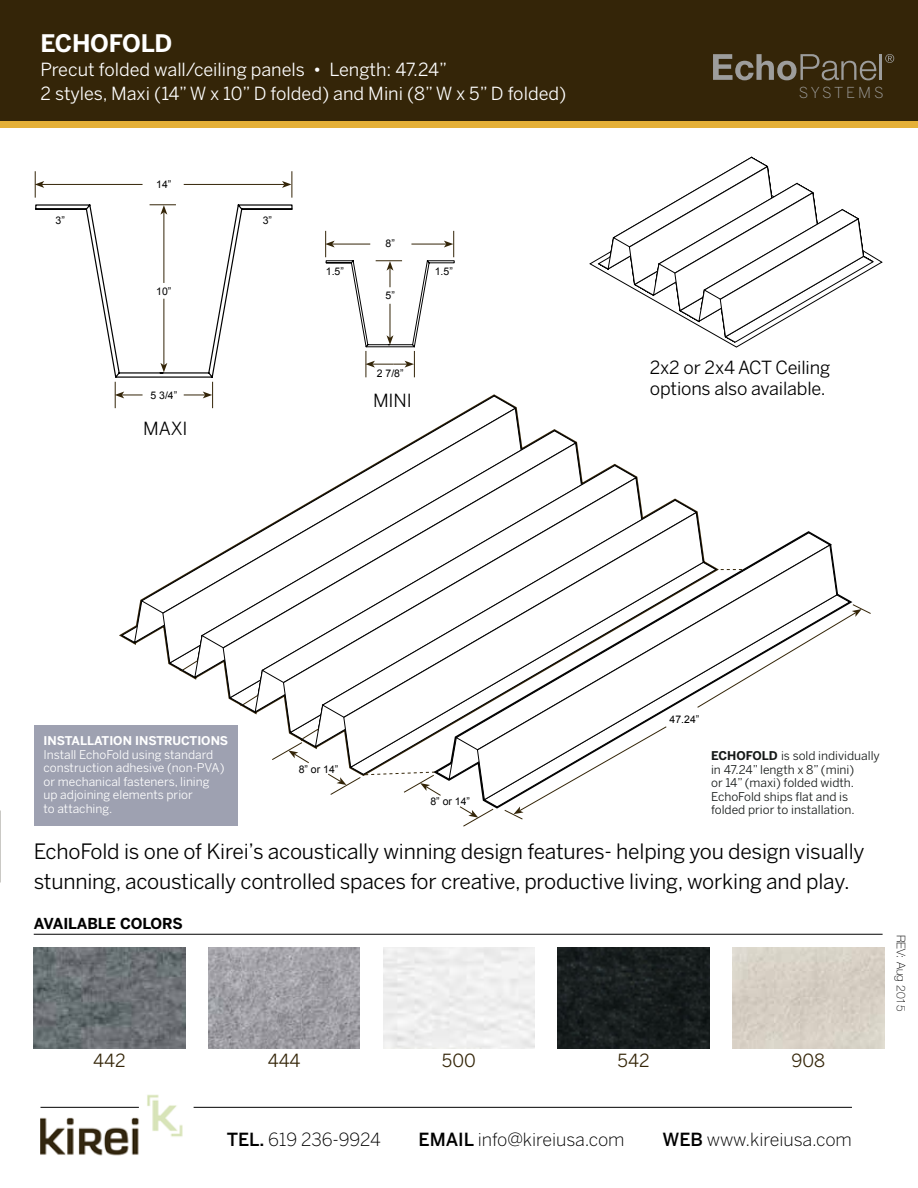
<style>
.page{position:relative;width:918px;height:1188px;background:#fff}
.page>*{position:absolute;margin:0;border:0;box-sizing:border-box;transform-origin:0 0}
.t1{font:700 24px "Benton Sans";letter-spacing:-.01em;color:#fff}
.t2{font:21px/30px "Benton Sans";letter-spacing:-.01em;color:#000}
.t3{font:18px/24px "Benton Sans";color:#fff}
.t4{font:300 18px "Benton Sans";letter-spacing:-.005em;color:#000}
.t5{font:18px/21.6px "Benton Sans";letter-spacing:-.01em;color:#000}
.t6{font:18px "Benton Sans";color:#342508}
.t7{font:700 15px "Benton Sans";letter-spacing:-.01em;color:#000}
.t8{font:300 15px "Benton Sans";letter-spacing:.18em;color:#9d9d9c}
.t9{font:12px/13.5px "Benton Sans";color:#fff}
.t10{font:12px/13.5px "Benton Sans";color:#151918}
.t11{font:700 12px "Benton Sans";color:#fff}
.t12{font:100 12px "Helvetica Neue LT Std";color:#000}
.t13{font:10.5px "Arial";color:#000}
.s1{font-weight:700}
.s2{font-weight:500}
</style>
<div class="page">
<div style="left:0;top:0;width:918px;height:122px;background:#342508"></div>
<div style="left:0;top:122px;width:918px;height:6px;background:#e5b037"></div>
<img style="left:34px;top:947px;width:151px;height:102px">
<img style="left:208px;top:947px;width:152px;height:102px">
<img style="left:558px;top:947px;width:151px;height:102px">
<img style="left:733px;top:947px;width:151px;height:102px">
<hr style="left:34px;top:934px;width:849px;height:1px;background:#000">
<div style="left:34px;top:725px;width:204px;height:101px;background:#9ea1b1"></div>
<svg style="left:713px;top:54px;width:164px;height:26px"></svg>
<hr style="left:879px;top:54px;width:3px;height:26px;background:#9d9d9c">
<svg style="left:885px;top:54px;width:9px;height:9px"></svg>
<svg style="left:35px;top:204px;width:80px;height:172px"></svg>
<hr style="left:42px;top:184px;width:101px;height:1px;background:#342508">
<svg style="left:35px;top:171px;width:9px;height:27px"></svg>
<svg style="left:115px;top:156px;width:760px;height:671px"></svg>
<img style="left:40px;top:1094px;width:143px;height:62px">
<hr style="left:194px;top:1107px;width:658px;height:1px;background:#000">
<hr style="left:40px;top:1107px;width:99px;height:1px;background:#000">
<p class="t1" style="left:40px;top:29px;width:133px">ECHOFOLD</p>
<p class="t3" style="left:40px;top:57px;width:527px">Precut folded wall/ceiling panels • Length: 47.24”<br>2 styles, Maxi (14” W x 10” D folded) and Mini (8” W x 5” D folded)</p>
<p class="t13" style="left:156px;top:177px;width:17px">14”</p>
<p class="t13" style="left:56px;top:213px;width:11px">3”</p>
<p class="t13" style="left:263px;top:213px;width:11px">3”</p>
<p class="t13" style="left:386px;top:237px;width:11px">8”</p>
<p class="t13" style="left:326px;top:265px;width:20px">1.5”</p>
<p class="t13" style="left:435px;top:265px;width:20px">1.5”</p>
<p class="t13" style="left:156px;top:284px;width:17px">10”</p>
<p class="t13" style="left:386px;top:288px;width:11px">5”</p>
<p class="t13" style="left:150px;top:389px;width:28px">5 3/4”</p>
<p class="t5" style="left:143px;top:418px;width:46px">MAXI</p>
<p class="t13" style="left:377px;top:367px;width:28px">2 7/8”</p>
<p class="t5" style="left:373px;top:389px;width:40px">MINI</p>
<p class="t8" style="left:799px;top:84px;width:86px">SYSTEMS</p>
<p class="t5" style="left:650px;top:356px;width:182px">2x2 or 2x4 ACT Ceiling options also available.</p>
<p class="t13" style="left:670px;top:712px;width:31px">47.24”</p>
<p class="t11" style="left:44px;top:734px;width:186px">INSTALLATION INSTRUCTIONS</p>
<p class="t9" style="left:44px;top:747px;width:182px">Install EchoFold using standard construction adhesive (non-PVA) or mechanical fasteners, lining up adjoining elements prior<br>to attaching.</p>
<p class="t10" style="left:711px;top:749px;width:170px"><span class="s1">ECHOFOLD</span> is sold individually in 47.24” length x 8” (mini)<br>or 14” (maxi) folded width.<br>EchoFold ships flat and is folded prior to installation.</p>
<p class="t13" style="left:299px;top:762px;width:41px">8” or 14”</p>
<p class="t13" style="left:430px;top:795px;width:41px">8” or 14”</p>
<p class="t2" style="left:34px;top:836px;width:832px">EchoFold is one of Kirei’s acoustically winning design features- helping you design visually stunning, acoustically controlled spaces for creative, productive living, working and play.</p>
<p class="t7" style="left:34px;top:915px;width:151px">AVAILABLE COLORS</p>
<p class="t12" style="left:908px;top:935px;width:78px;rotate:90deg">REV: Aug 2015</p>
<p class="t6" style="left:93px;top:1050px;width:34px">442</p>
<p class="t6" style="left:268px;top:1050px;width:34px">444</p>
<p class="t6" style="left:442px;top:1050px;width:35px">500</p>
<p class="t6" style="left:618px;top:1050px;width:33px">542</p>
<p class="t6" style="left:792px;top:1050px;width:35px">908</p>
<p class="t4" style="left:227px;top:1129px;width:155px"><span class="s2">TEL.</span> 619 236-9924</p>
<p class="t4" style="left:419px;top:1129px;width:207px"><span class="s2">EMAIL</span> info@kireiusa.com</p>
<p class="t4" style="left:662px;top:1129px;width:191px"><span class="s2">WEB</span> www.kireiusa.com</p>
</div>
